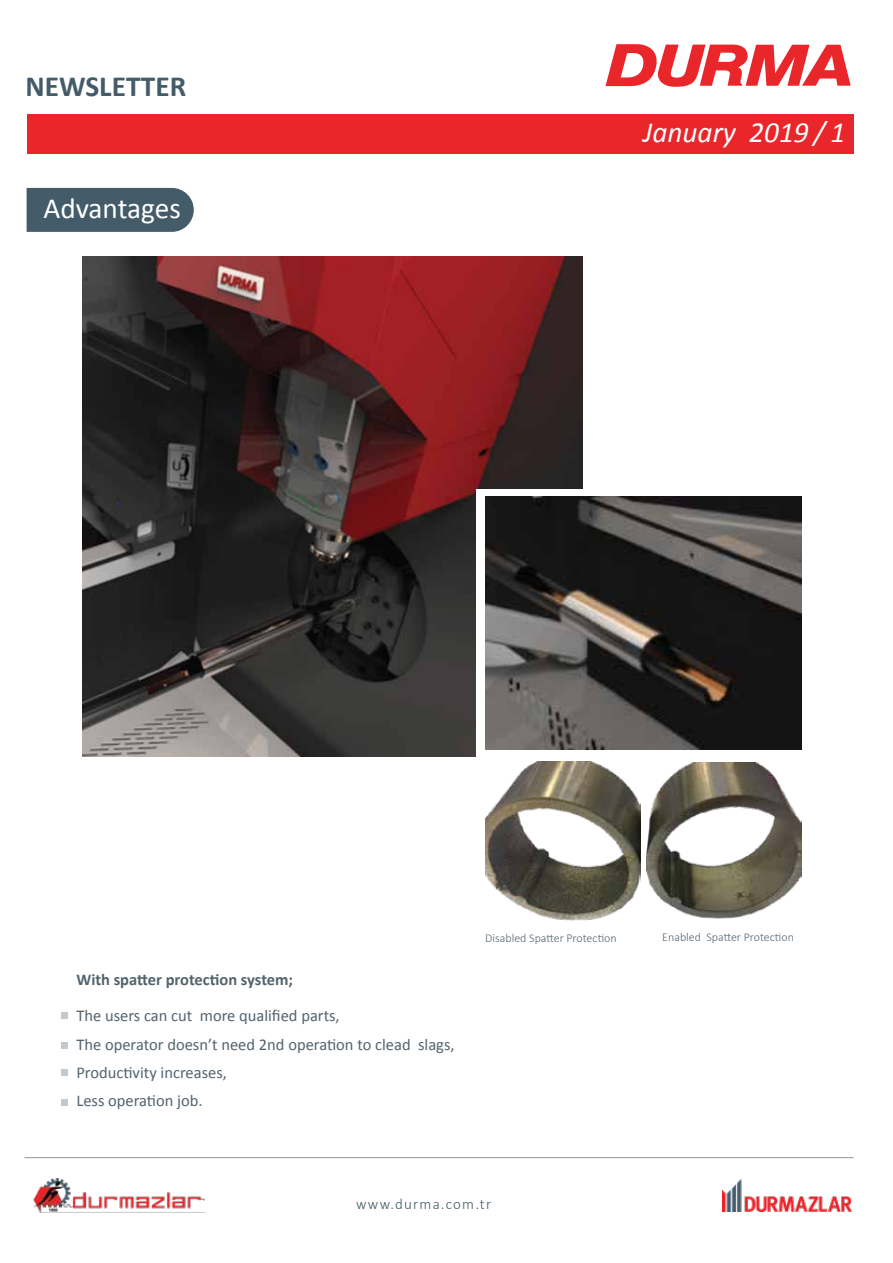
<style>
.page{position:relative;width:893px;height:1263px;background:#fff}
.page>*{position:absolute;margin:0;border:0;box-sizing:border-box;transform-origin:0 0}
.t1{font:italic 29.25px "Calibri";color:#fff}
.t2{font:700 29.25px "Calibri";color:#445c69}
.t3{font:29.25px "Calibri";color:#fff}
.t4{font:16.5px/28.3px "Calibri";color:#53636e}
.t5{font:700 16.5px "Calibri";color:#53636e}
.t6{font:300 15px "Calibri";letter-spacing:.08em;color:#445c69}
.t7{font:300 12px "Calibri";color:#53636e}
</style>
<div class="page">
<img style="left:82px;top:256px;width:500px;height:500px">
<div style="left:27px;top:115px;width:826px;height:39px;background:#e9262a"></div>
<svg style="left:605px;top:44px;width:246px;height:43px"></svg>
<div style="left:27px;top:188px;width:167px;height:44px;background:#445c69"></div>
<img style="left:33px;top:1179px;width:171px;height:34px">
<img style="left:722px;top:1179px;width:130px;height:32px">
<hr style="left:24px;top:1157px;width:829px;height:1px;background:#939598">
<div style="left:61px;top:1012px;width:7px;height:7px;background:#c1c9cd"></div>
<div style="left:61px;top:1042px;width:7px;height:7px;background:#c1c9cd"></div>
<div style="left:61px;top:1069px;width:7px;height:7px;background:#c1c9cd"></div>
<div style="left:61px;top:1099px;width:7px;height:7px;background:#c1c9cd"></div>
<div style="left:476px;top:489px;width:334px;height:452px;background:#fff"></div>
<img style="left:485px;top:496px;width:317px;height:253px">
<img style="left:485px;top:761px;width:155px;height:160px">
<img style="left:647px;top:763px;width:155px;height:156px">
<h1 class="t2" style="left:25px;top:68px;width:162px">NEWSLETTER</h1>
<h1 class="t3" style="left:43px;top:190px;width:139px">Advantages</h1>
<h1 class="t1" style="left:643px;top:112px;width:204px">January 2019 / 1</h1>
<p class="t5" style="left:76px;top:969px;width:218px">With spatter protection system;</p>
<p class="t4" style="left:76px;top:1002px;width:380px">The users can cut more qualified parts,<br>The operator doesn’t need 2nd operation to clead slags, Productivity increases,<br>Less operation job.</p>
<p class="t7" style="left:485px;top:931px;width:133px">Disabled Spatter Protection</p>
<p class="t7" style="left:662px;top:929px;width:133px">Enabled Spatter Protection</p>
<p class="t6" style="left:356px;top:1194px;width:136px">www.durma.com.tr</p>
</div>
